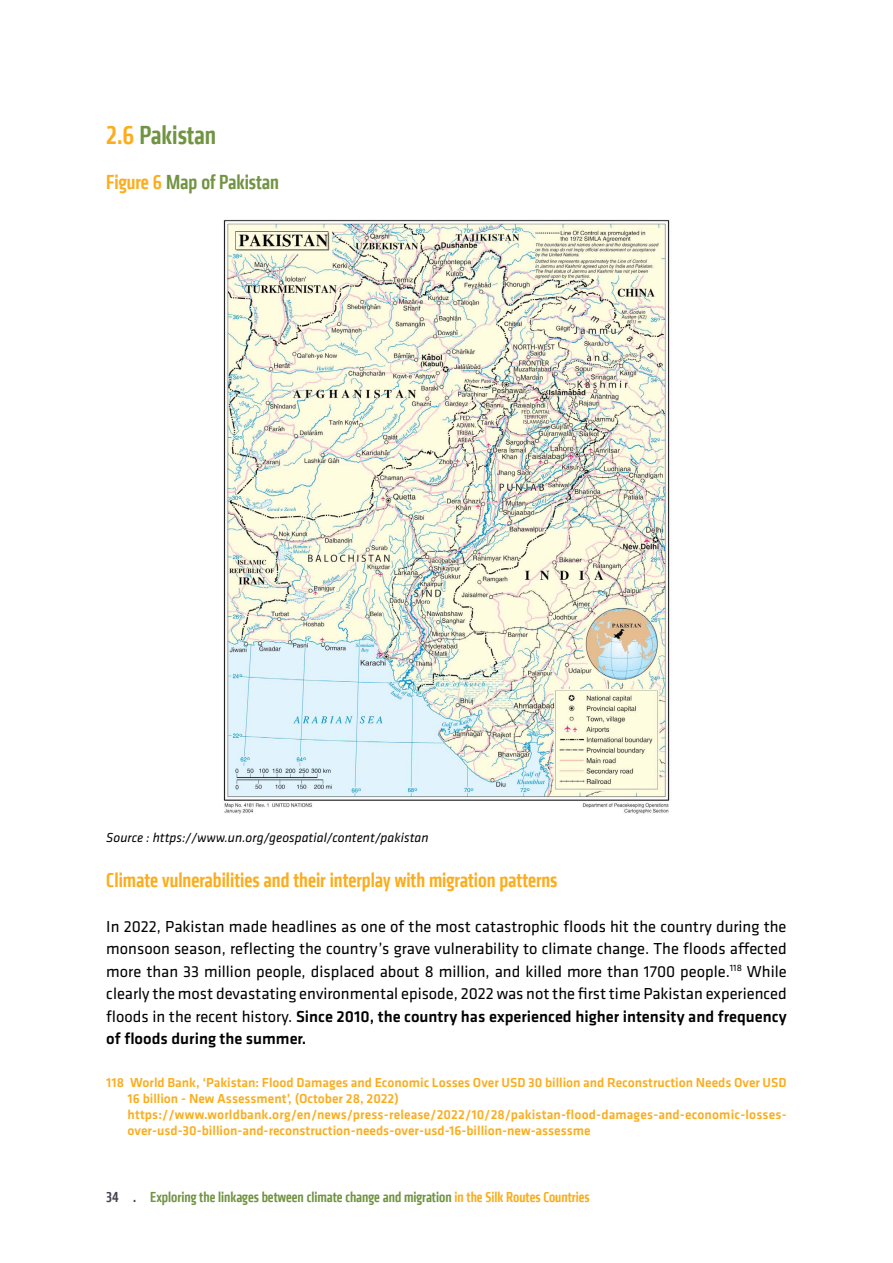
<style>
.page{position:relative;width:893px;height:1263px;background:#fff}
.page>*{position:absolute;margin:0;border:0;box-sizing:border-box;transform-origin:0 0}
.t1{font:500 condensed 27px "Klavika CH";color:#719442}
.t2{font:500 condensed 21px "Klavika CH";color:#fbad1d}
.t3{font:500 condensed 21px "Klavika CH";color:#719442}
.t4{font:16.5px/22.5px "Klavika";color:#000;text-align:justify}
.t5{font:500 condensed 15px "Klavika CH";color:#719442}
.t6{font:500 13.5px/16.2px "Klavika";color:#fbad1d}
.t7{font:italic 13.5px "Klavika";color:#000}
.s1{color:#fbad1d}
.s2{font-weight:500}
.s3{color:#42454f}
</style>
<div class="page">
<img style="left:223px;top:219px;width:447px;height:595px">
<h1 class="t1" style="left:106px;top:118px;width:111px"><span class="s1">2.6</span> Pakistan</h1>
<p class="t3" style="left:106px;top:169px;width:174px"><span class="s1">Figure 6</span> Map of Pakistan</p>
<p class="t7" style="left:106px;top:829px;width:324px">Source : https://www.un.org/geospatial/content/pakistan</p>
<p class="t2" style="left:106px;top:866px;width:453px">Climate vulnerabilities and their interplay with migration patterns</p>
<p class="t4" style="left:106px;top:914px;width:682px">In 2022, Pakistan made headlines as one of the most catastrophic floods hit the country during the monsoon season, reflecting the country’s grave vulnerability to climate change. The floods affected more than 33 million people, displaced about 8 million, and killed more than 1700 people.<sup>118</sup> While clearly the most devastating environmental episode, 2022 was not the first time Pakistan experienced floods in the recent history. <span class="s2">Since 2010, the country has experienced higher intensity and frequency of floods during the summer.</span></p>
<p class="t6" style="left:128px;top:1074px;width:661px;text-indent:-21px">118 World Bank, ‘Pakistan: Flood Damages and Economic Losses Over USD 30 billion and Reconstruction Needs Over USD 16 billion - New Assessment’, (October 28, 2022) https://www.worldbank.org/en/news/press-release/2022/10/28/pakistan-flood-damages-and-economic-losses&shy;over-usd-30-billion-and-reconstruction-needs-over-usd-16-billion-new-assessme</p>
<p class="t5" style="left:106px;top:1187px;width:485px"><span class="s3">34 .</span> Exploring the linkages between climate change and migration <span class="s1">in the Silk Routes Countries</span></p>
</div>
